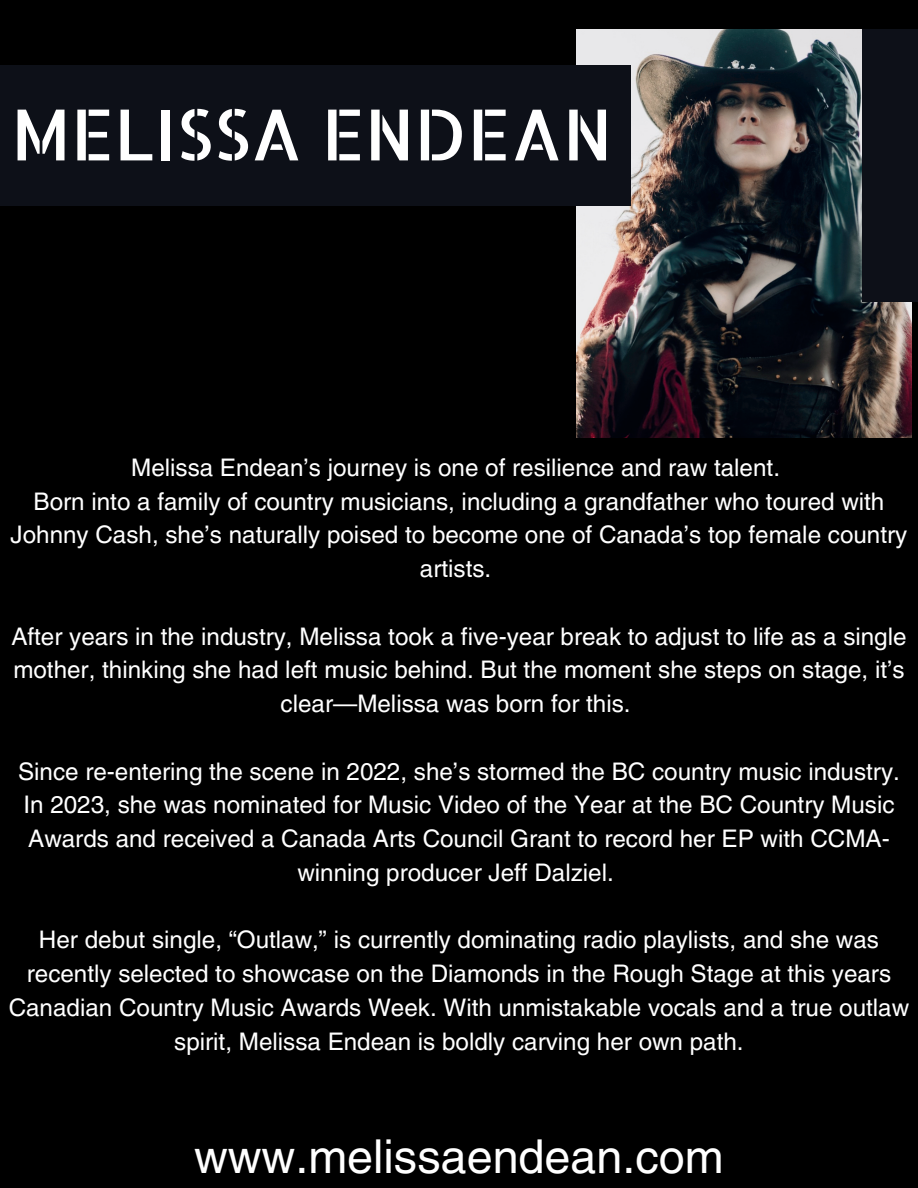
<style>
.page{position:relative;width:918px;height:1188px;background:#000}
.page>*{position:absolute;margin:0;border:0;box-sizing:border-box;transform-origin:0 0}
.t1{font:70.65px "Allerta Stencil";color:#fff}
.t2{font:46.8px "Helvetica LT Pro";color:#fff}
.t3{font:24.3px/33.8px "Helvetica LT Pro";color:#fff;text-align:center}
</style>
<div class="page">
<img style="left:576px;top:29px;width:336px;height:409px">
<div style="left:0;top:65px;width:630px;height:141px;background:#0d1018"></div>
<div style="left:863px;top:29px;width:55px;height:273px;background:#0d1018"></div>
<h1 class="t1" style="left:11px;top:88px;width:603px">MELISSA ENDEAN</h1>
<p class="t3" style="left:11px;top:450px;width:898px">Melissa Endean’s journey is one of resilience and raw talent.<br>Born into a family of country musicians, including a grandfather who toured with Johnny Cash, she’s naturally poised to become one of Canada’s top female country artists.</p>
<p class="t3" style="left:11px;top:619px;width:897px">After years in the industry, Melissa took a five-year break to adjust to life as a single mother, thinking she had left music behind. But the moment she steps on stage, it’s clear—Melissa was born for this.</p>
<p class="t3" style="left:18px;top:754px;width:883px">Since re-entering the scene in 2022, she’s stormed the BC country music industry.<br>In 2023, she was nominated for Music Video of the Year at the BC Country Music Awards and received a Canada Arts Council Grant to record her EP with CCMA&shy;winning producer Jeff Dalziel.</p>
<p class="t3" style="left:9px;top:923px;width:902px">Her debut single, “Outlaw,” is currently dominating radio playlists, and she was recently selected to showcase on the Diamonds in the Rough Stage at this years Canadian Country Music Awards Week. With unmistakable vocals and a true outlaw spirit, Melissa Endean is boldly carving her own path.</p>
<h2 class="t2" style="left:194px;top:1130px;width:531px">www.melissaendean.com</h2>
</div>
